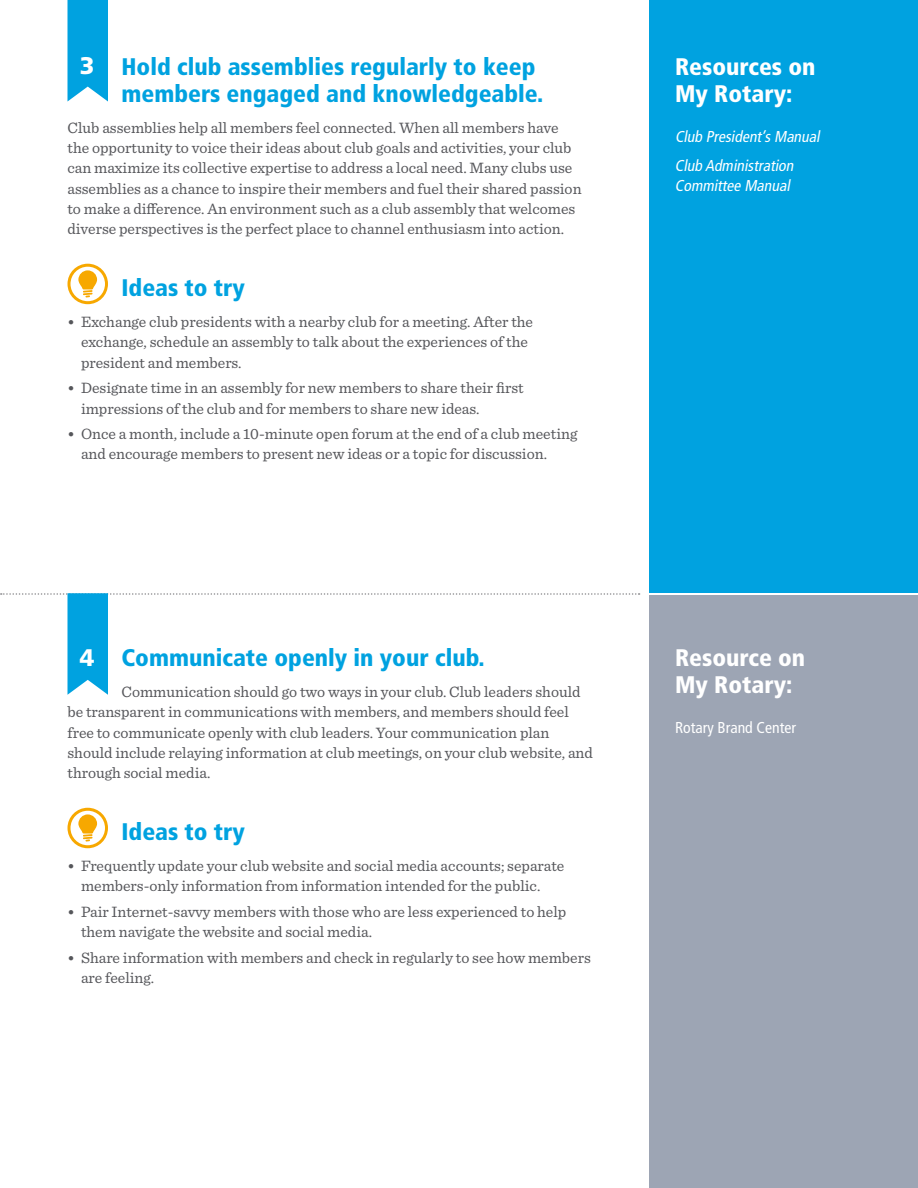
<style>
.page{position:relative;width:918px;height:1188px;background:#fff}
.page>*{position:absolute;margin:0;border:0;box-sizing:border-box;transform-origin:0 0}
.t1{font:900 condensed 24px/27px "Frutiger LT Std";color:#00a2e0}
.t2{font:900 condensed 24px/27px "Frutiger LT Std";color:#fff}
.t3{font:900 24px "Frutiger LT Std";color:#fff}
.t4{font:15.75px/20.2px "Sentinel";color:#55565a}
.t5{font:italic condensed 15.75px/29.2px "Frutiger LT Std";color:#fff}
.t6{font:condensed 15.75px "Frutiger LT Std";color:#fff}
.s1{font-weight:600;font-size:15px}
</style>
<div class="page">
<div style="left:650px;top:0;width:268px;height:593px;background:#00a2e0"></div>
<div style="left:650px;top:595px;width:268px;height:593px;background:#9da5b4"></div>
<svg style="left:68px;top:0;width:40px;height:102px;background:#14a9e2"></svg>
<svg style="left:1px;top:593px;width:639px;height:102px"></svg>
<svg style="left:69px;top:265px;width:37px;height:38px"></svg>
<div style="left:68px;top:264px;width:40px;height:40px;border:3px solid #f7a800;border-radius:50%"></div>
<svg style="left:78px;top:270px;width:19px;height:27px"></svg>
<svg style="left:69px;top:809px;width:37px;height:38px"></svg>
<div style="left:68px;top:808px;width:40px;height:40px;border:3px solid #f7a800;border-radius:50%"></div>
<svg style="left:78px;top:814px;width:19px;height:28px"></svg>
<h1 class="t3" style="left:80px;top:51px;width:16px">3</h1>
<h1 class="t1" style="left:122px;top:53px;width:423px">Hold club assemblies regularly to keep members engaged and knowledgeable.</h1>
<p class="t4" style="left:68px;top:116px;width:516px">Club assemblies help all members feel connected. When all members have the opportunity to voice their ideas about club goals and activities, your club can maximize its collective expertise to address a local need. Many clubs use assemblies as a chance to inspire their members and fuel their shared passion to make a difference. An environment such as a club assembly that welcomes diverse perspectives is the perfect place to channel enthusiasm into action.</p>
<h1 class="t1" style="left:121px;top:274px;width:125px">Ideas to try</h1>
<p class="t4" style="left:81px;top:311px;width:454px;text-indent:-14px"><span class="s1">•</span> Exchange club presidents with a nearby club for a meeting. After the exchange, schedule an assembly to talk about the experiences of the president and members.</p>
<p class="t4" style="left:81px;top:377px;width:444px;text-indent:-14px"><span class="s1">•</span> Designate time in an assembly for new members to share their first impressions of the club and for members to share new ideas.</p>
<p class="t4" style="left:81px;top:423px;width:498px;text-indent:-14px"><span class="s1">•</span> Once a month, include a 10-minute open forum at the end of a club meeting and encourage members to present new ideas or a topic for discussion.</p>
<h1 class="t1" style="left:122px;top:644px;width:365px">Communicate openly in your club.</h1>
<p class="t4" style="left:67px;top:681px;width:527px;text-indent:54px">Communication should go two ways in your club. Club leaders should be transparent in communications with members, and members should feel free to communicate openly with club leaders. Your communication plan should include relaying information at club meetings, on your club website, and through social media.</p>
<h1 class="t3" style="left:80px;top:643px;width:16px">4</h1>
<h1 class="t1" style="left:121px;top:818px;width:125px">Ideas to try</h1>
<p class="t4" style="left:81px;top:855px;width:485px;text-indent:-14px"><span class="s1">•</span> Frequently update your club website and social media accounts; separate members-only information from information intended for the public.</p>
<p class="t4" style="left:81px;top:901px;width:487px;text-indent:-14px"><span class="s1">•</span> Pair Internet-savvy members with those who are less experienced to help them navigate the website and social media.</p>
<p class="t4" style="left:81px;top:947px;width:511px;text-indent:-14px"><span class="s1">•</span> Share information with members and check in regularly to see how members are feeling.</p>
<h1 class="t2" style="left:675px;top:53px;width:142px">Resources on<br>My Rotary:</h1>
<p class="t5" style="left:675px;top:122px;width:149px">Club President’sManual<br>Club Administration</p>
<p class="t5" style="left:675px;top:171px;width:120px">Committee Manual</p>
<h1 class="t2" style="left:675px;top:644px;width:132px">Resource on<br>My Rotary:</h1>
<p class="t6" style="left:675px;top:718px;width:123px">Rotary Brand Center</p>
</div>
